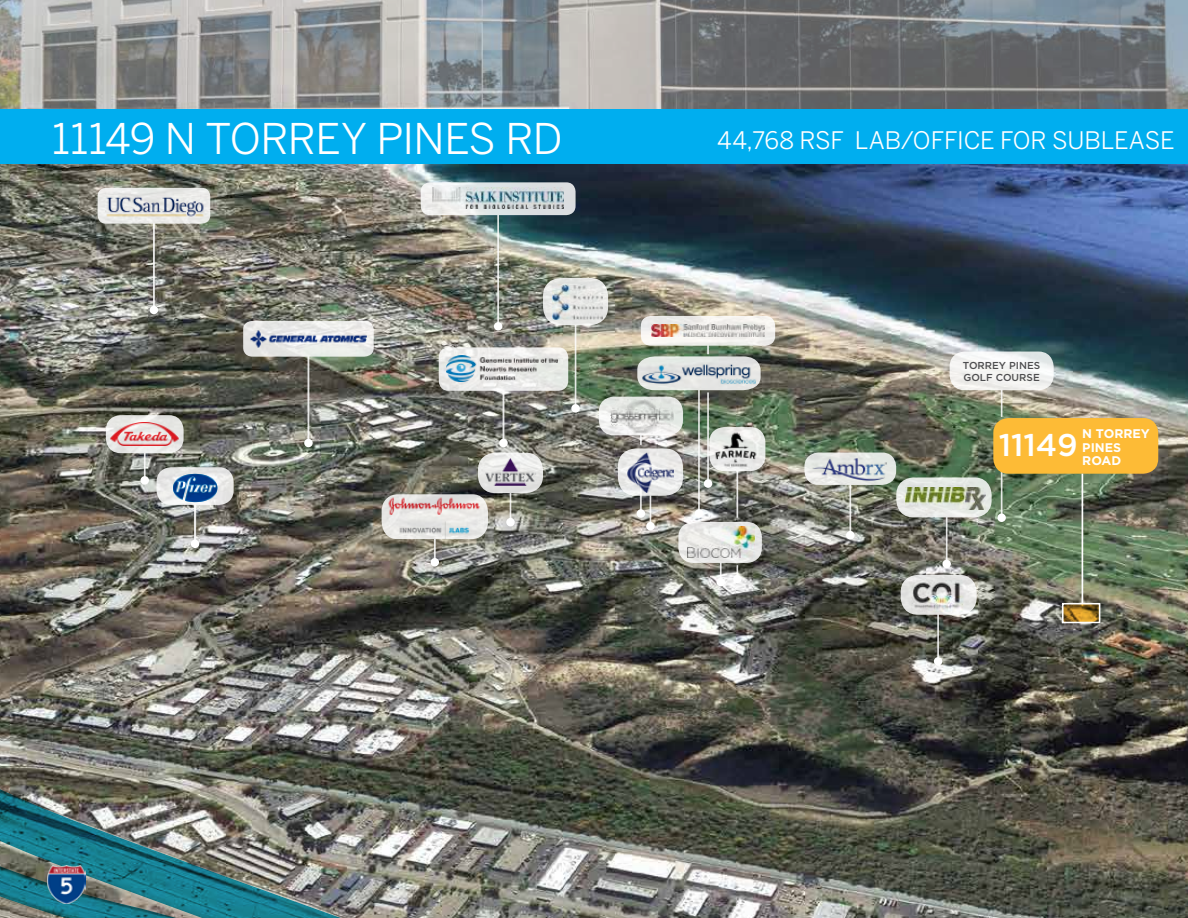
<style>
.page{position:relative;width:1188px;height:918px;background:#fff}
.page>*{position:absolute;margin:0;border:0;box-sizing:border-box;transform-origin:0 0}
.t1{font:42px "Benton Sans";letter-spacing:-.02em;color:#fff}
.t2{font:500 31.35px "Gotham";color:#fff}
.t3{font:24px "Benton Sans";letter-spacing:-.01em;color:#fff}
.t4{font:700 12.6px/13.5px "Gotham";color:#fff}
.t5{font:500 10.05px/12.1px "Gotham";color:#4d4d4f}
</style>
<div class="page">
<img style="left:0;top:0;width:1188px;height:109px">
<div style="left:0;top:109px;width:1188px;height:55px;background:#00aeef"></div>
<img style="left:0;top:164px;width:1188px;height:754px">
<svg style="left:950px;top:352px;width:104px;height:38px;fill:#f4f4f2"></svg>
<hr style="left:1001px;top:471px;width:1px;height:47px;background:#fff">
<svg style="left:1001px;top:389px;width:1px;height:28px"></svg>
<svg style="left:599px;top:397px;width:84px;height:38px"></svg>
<hr style="left:640px;top:467px;width:2px;height:47px;background:#fff">
<svg style="left:640px;top:434px;width:2px;height:11px"></svg>
<div style="left:997px;top:514px;width:9px;height:8px;background:#fff;border-radius:50%"></div>
<div style="left:637px;top:509px;width:8px;height:9px;background:#fff;border-radius:50%"></div>
<svg style="left:618px;top:448px;width:65px;height:48px"></svg>
<hr style="left:650px;top:469px;width:1px;height:57px;background:#fff">
<div style="left:543px;top:278px;width:65px;height:47px;background:#e6e7e5;border-radius:18px"></div>
<hr style="left:575px;top:299px;width:1px;height:109px;background:#fff">
<svg style="left:804px;top:453px;width:92px;height:32px"></svg>
<hr style="left:849px;top:484px;width:2px;height:51px;background:#fff">
<div style="left:846px;top:531px;width:9px;height:8px;background:#fff;border-radius:50%"></div>
<svg style="left:896px;top:477px;width:96px;height:40px;background:#dee2db"></svg>
<hr style="left:946px;top:480px;width:2px;height:84px;background:#fff">
<div style="left:942px;top:560px;width:9px;height:8px;background:#fff;border-radius:50%"></div>
<svg style="left:901px;top:575px;width:76px;height:40px"></svg>
<hr style="left:937px;top:578px;width:2px;height:83px;background:#fff">
<div style="left:934px;top:657px;width:8px;height:9px;background:#fff;border-radius:50%"></div>
<div style="left:695px;top:509px;width:8px;height:9px;background:#fff;border-radius:50%"></div>
<div style="left:704px;top:479px;width:8px;height:9px;background:#fff;border-radius:50%"></div>
<div style="left:494px;top:322px;width:8px;height:9px;background:#fff;border-radius:50%"></div>
<div style="left:150px;top:306px;width:8px;height:8px;background:#fff;border-radius:50%"></div>
<div style="left:304px;top:439px;width:9px;height:8px;background:#fff;border-radius:50%"></div>
<div style="left:499px;top:439px;width:9px;height:8px;background:#fff;border-radius:50%"></div>
<div style="left:646px;top:522px;width:9px;height:8px;background:#fff;border-radius:50%"></div>
<div style="left:571px;top:404px;width:9px;height:9px;background:#fff;border-radius:50%"></div>
<img style="left:628px;top:453px;width:45px;height:40px">
<img style="left:813px;top:457px;width:75px;height:23px">
<hr style="left:707px;top:392px;width:2px;height:91px;background:#fff">
<div style="left:641px;top:316px;width:134px;height:30px;background:#f3f2ee;border-radius:10px"></div>
<img style="left:905px;top:488px;width:80px;height:21px">
<img style="left:652px;top:325px;width:112px;height:12px">
<hr style="left:497px;top:206px;width:2px;height:119px;background:#fff">
<svg style="left:421px;top:182px;width:155px;height:33px;fill:#dce2e4"></svg>
<hr style="left:153px;top:214px;width:2px;height:96px;background:#fff">
<div style="left:98px;top:188px;width:112px;height:36px;background:#eaebe8;border-radius:8px"></div>
<hr style="left:308px;top:347px;width:1px;height:96px;background:#fff">
<svg style="left:243px;top:321px;width:131px;height:36px;background:#e3e4e1"></svg>
<hr style="left:503px;top:375px;width:1px;height:68px;background:#fff">
<svg style="left:439px;top:347px;width:129px;height:44px;fill:#eaebe9"></svg>
<svg style="left:637px;top:343px;width:124px;height:47px;background:#a5b2a3"></svg>
<hr style="left:698px;top:367px;width:2px;height:146px;background:#fff">
<img style="left:640px;top:363px;width:118px;height:21px">
<svg style="left:157px;top:467px;width:77px;height:38px"></svg>
<hr style="left:194px;top:503px;width:2px;height:41px;background:#fff">
<div style="left:191px;top:540px;width:8px;height:8px;background:#fff;border-radius:50%"></div>
<img style="left:173px;top:473px;width:45px;height:29px">
<svg style="left:106px;top:415px;width:78px;height:38px"></svg>
<hr style="left:144px;top:447px;width:2px;height:33px;background:#fff">
<div style="left:141px;top:476px;width:8px;height:9px;background:#fff;border-radius:50%"></div>
<img style="left:433px;top:188px;width:130px;height:21px">
<img style="left:99px;top:192px;width:111px;height:27px">
<img style="left:111px;top:423px;width:68px;height:22px">
<img style="left:251px;top:331px;width:115px;height:16px">
<img style="left:0;top:688px;width:768px;height:230px">
<img style="left:0;top:806px;width:611px;height:112px">
<img style="left:48px;top:866px;width:37px;height:37px">
<div style="left:678px;top:522px;width:84px;height:41px;background:linear-gradient(to right,#eaeae8,#e7e8e7);border-radius:15px"></div>
<hr style="left:720px;top:558px;width:2px;height:24px;background:#fff">
<div style="left:717px;top:578px;width:8px;height:8px;background:#fff;border-radius:50%"></div>
<img style="left:687px;top:526px;width:68px;height:31px">
<svg style="left:709px;top:427px;width:56px;height:44px"></svg>
<hr style="left:737px;top:470px;width:1px;height:48px;background:#fff">
<div style="left:733px;top:575px;width:9px;height:8px;background:#fff;border-radius:50%"></div>
<img style="left:710px;top:429px;width:52px;height:40px">
<img style="left:552px;top:284px;width:51px;height:36px">
<img style="left:446px;top:356px;width:111px;height:25px">
<img style="left:911px;top:580px;width:53px;height:31px">
<div style="left:993px;top:418px;width:165px;height:56px;background:#fdbb36;border-radius:15px"></div>
<hr style="left:1082px;top:474px;width:1px;height:132px;background:#fff">
<img style="left:610px;top:400px;width:64px;height:33px">
<div style="left:431px;top:558px;width:8px;height:9px;background:#fff;border-radius:50%"></div>
<svg style="left:382px;top:494px;width:106px;height:45px"></svg>
<hr style="left:434px;top:520px;width:2px;height:42px;background:#fff">
<img style="left:381px;top:494px;width:103px;height:44px">
<svg style="left:478px;top:453px;width:65px;height:40px"></svg>
<hr style="left:510px;top:475px;width:1px;height:47px;background:#fff">
<div style="left:506px;top:518px;width:9px;height:8px;background:#fff;border-radius:50%"></div>
<img style="left:485px;top:459px;width:51px;height:27px">
<svg style="left:1065px;top:606px;width:32px;height:14px"></svg>
<div style="left:1062px;top:603px;width:38px;height:20px;border:2px solid #fff"></div>
<h1 class="t1" style="left:52px;top:114px;width:512px">11149 N TORREY PINES RD</h1>
<p class="t3" style="left:717px;top:126px;width:459px">44,768 RSF LAB/OFFICE FOR SUBLEASE</p>
<p class="t5" style="left:963px;top:359px;width:79px">TORREY PINES<br>GOLF COURSE</p>
<p class="t4" style="left:1082px;top:427px;width:69px">N TORREY<br>PINES<br>ROAD</p>
<h2 class="t2" style="left:999px;top:425px;width:80px">11149</h2>
</div>
